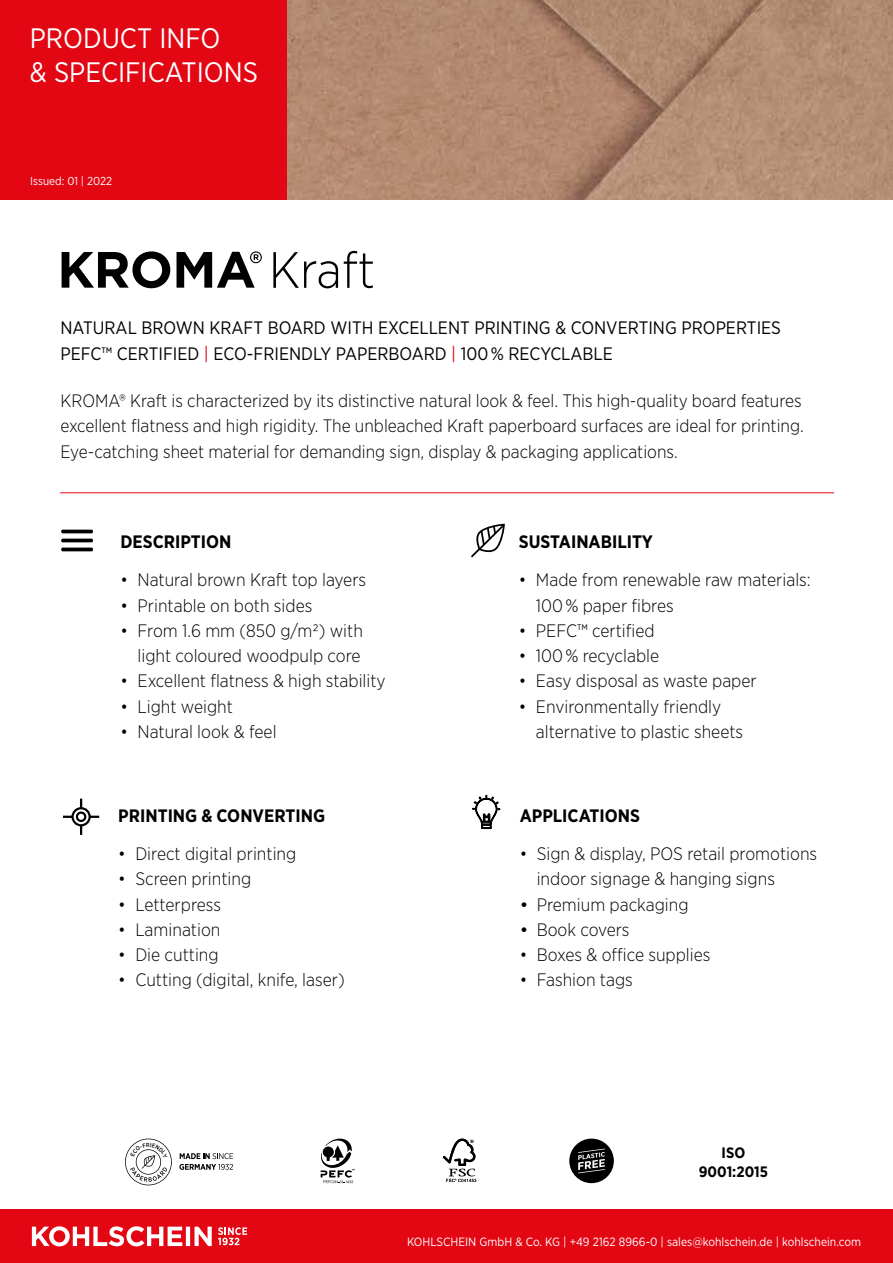
<style>
.page{position:relative;width:893px;height:1263px;background:#fff}
.page>*{position:absolute;margin:0;border:0;box-sizing:border-box;transform-origin:0 0}
.t1{font:28.2px/34.5px "Gotham Narrow";color:#fff}
.t2{font:300 18px/25.2px "Gotham Narrow";color:#000}
.t3{font:18px/25.5px "Gotham Narrow";color:#000}
.t4{font:700 18px "Gotham Narrow";color:#000}
.t5{font:700 15.15px/18.1px "Gotham Narrow";color:#000;text-align:center}
.t6{font:12px "Gotham Narrow";color:#fff}
.t7{font:11.55px "Gotham Narrow";color:#fff}
.s1{color:#e30613}
.s2{font-family:"Gotham";font-weight:400}
</style>
<div class="page">
<img style="left:286px;top:0;width:607px;height:200px">
<div style="left:0;top:1209px;width:893px;height:54px;background:#e30613"></div>
<div style="left:0;top:0;width:286px;height:200px;background:#e30613"></div>
<svg style="left:62px;top:251px;width:108px;height:37px"></svg>
<svg style="left:177px;top:251px;width:85px;height:37px"></svg>
<svg style="left:273px;top:252px;width:65px;height:36px"></svg>
<svg style="left:344px;top:251px;width:29px;height:37px"></svg>
<div style="left:569px;top:1138px;width:45px;height:45px;background:#000;border-radius:50%"></div>
<svg style="left:578px;top:1148px;width:27px;height:25px"></svg>
<svg style="left:179px;top:1153px;width:54px;height:17px"></svg>
<svg style="left:321px;top:1138px;width:34px;height:45px"></svg>
<svg style="left:443px;top:1139px;width:33px;height:43px"></svg>
<svg style="left:32px;top:1226px;width:180px;height:20px"></svg>
<svg style="left:218px;top:1227px;width:29px;height:18px"></svg>
<svg style="left:472px;top:794px;width:29px;height:36px"></svg>
<hr style="left:61px;top:530px;width:32px;height:3px;background:#000;border-radius:2px">
<hr style="left:61px;top:539px;width:32px;height:3px;background:#000;border-radius:2px">
<hr style="left:61px;top:548px;width:32px;height:3px;background:#000;border-radius:2px">
<svg style="left:471px;top:524px;width:34px;height:33px"></svg>
<hr style="left:63px;top:816px;width:36px;height:2px;background:#000">
<hr style="left:80px;top:799px;width:2px;height:36px;background:#000">
<svg style="left:70px;top:806px;width:22px;height:21px"></svg>
<hr style="left:60px;top:492px;width:774px;height:1px;background:#e30613">
<svg style="left:125px;top:1138px;width:47px;height:47px"></svg>
<h1 class="t1" style="left:30px;top:20px;width:230px">PRODUCT INFO<br>&amp; SPECIFICATIONS</h1>
<p class="t7" style="left:30px;top:174px;width:83px">Issued: 01 | 2022</p>
<p class="t3" style="left:61px;top:315px;width:722px">NATURAL BROWN KRAFT BOARD WITH EXCELLENT PRINTING &amp; CONVERTING PROPERTIES<br>PEFC™ CERTIFIED <span class="s1">|</span> ECO-FRIENDLY PAPERBOARD <span class="s1">|</span> 100 % RECYCLABLE</p>
<p class="t2" style="left:61px;top:387px;width:745px;text-align:justify">KROMA® Kraft is characterized by its distinctive natural look &amp; feel. This high-quality board features excellent flatness and high rigidity. The unbleached Kraft paperboard surfaces are ideal for printing.<br>Eye-catching sheet material for demanding sign, display &amp; packaging applications.</p>
<p class="t4" style="left:120px;top:530px;width:112px">DESCRIPTION</p>
<p class="t2" style="left:120px;top:567px;width:247px">• Natural brown Kraft top layers</p>
<p class="t2" style="left:120px;top:592px;width:193px">• Printable on both sides</p>
<p class="t2" style="left:120px;top:618px;width:244px;text-align:right">• From 1.6 mm (850 g/m2) with light coloured woodpulp core</p>
<p class="t2" style="left:120px;top:668px;width:267px">• Excellent flatness &amp; high stability</p>
<p class="t2" style="left:120px;top:693px;width:114px">• Light weight</p>
<p class="t2" style="left:120px;top:719px;width:158px">• Natural look &amp; feel</p>
<p class="t4" style="left:118px;top:804px;width:208px">PRINTING &amp; CONVERTING</p>
<p class="t2" style="left:118px;top:841px;width:180px">• Direct digital printing</p>
<p class="t2" style="left:118px;top:866px;width:134px">• Screen printing</p>
<p class="t2" style="left:118px;top:891px;width:104px">• Letterpress</p>
<p class="t2" style="left:118px;top:916px;width:104px">• Lamination</p>
<p class="t2" style="left:118px;top:942px;width:102px">• Die cutting</p>
<p class="t2" style="left:118px;top:967px;width:228px">• Cutting (digital, knife, laser)</p>
<p class="t4" style="left:519px;top:530px;width:136px">SUSTAINABILITY</p>
<p class="t2" style="left:536px;top:567px;width:276px;text-indent:-17px">• Made from renewable raw materials:<br>100 % paper fibres</p>
<p class="t2" style="left:519px;top:618px;width:137px">• PEFC™ certified</p>
<p class="t2" style="left:519px;top:643px;width:142px">• 100 % recyclable</p>
<p class="t2" style="left:519px;top:668px;width:239px">• Easy disposal as waste paper</p>
<p class="t2" style="left:536px;top:693px;width:209px;text-indent:-17px">• Environmentally friendly alternative to plastic sheets</p>
<p class="t4" style="left:520px;top:804px;width:122px">APPLICATIONS</p>
<p class="t2" style="left:537px;top:841px;width:282px;text-indent:-17px">• Sign &amp; display, POS retail promotions indoor signage &amp; hanging signs</p>
<p class="t2" style="left:520px;top:891px;width:170px"><span class="s2">•</span> Premium packaging</p>
<p class="t2" style="left:520px;top:916px;width:111px"><span class="s2">•</span> Book covers</p>
<p class="t2" style="left:520px;top:942px;width:192px">• Boxes &amp; office supplies</p>
<p class="t2" style="left:520px;top:967px;width:115px">• Fashion tags</p>
<p class="t5" style="left:699px;top:1144px;width:71px">ISO<br>9001:2015</p>
<p class="t6" style="left:407px;top:1234px;width:456px">KOHLSCHEIN GmbH &amp; Co. KG | +49 2162 8966-0 | sales@kohlschein.de | kohlschein.com</p>
</div>
